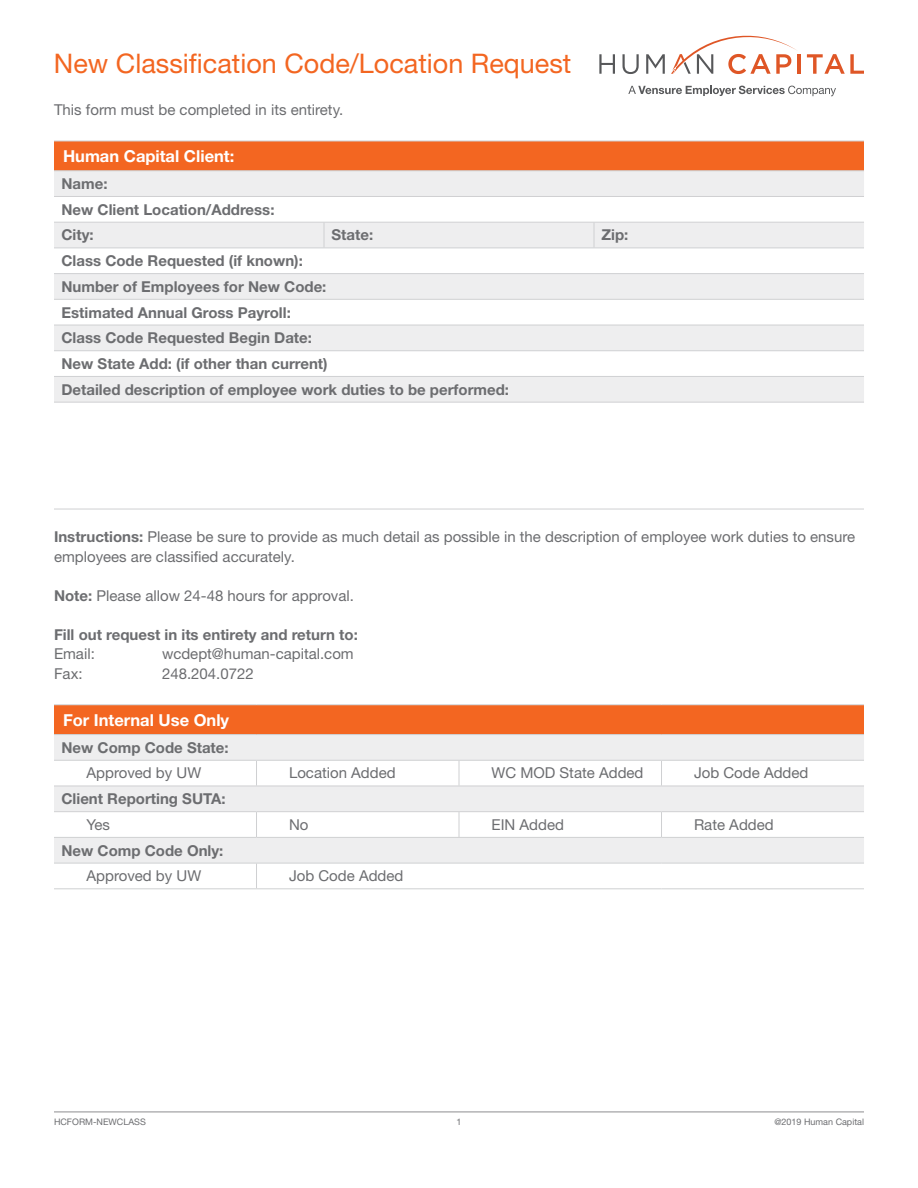
<style>
.page{position:relative;width:918px;height:1188px;background:#fff}
.page>*{position:absolute;margin:0;border:0;box-sizing:border-box;transform-origin:0 0}
.t1{font:27px "Helvetica Neue LT Std";color:#f36621}
.t2{font:700 16.5px "Helvetica Neue LT Std";color:#fff}
.t3{font:15px/19.5px "Helvetica Neue LT Std";color:#6c6d70}
.t4{font:700 15px/25.7px "Helvetica Neue LT Std";color:#6c6d70}
.t5{font:9px "Helvetica Neue LT Std";color:#6c6d70}
.s1{font-weight:700}
</style>
<div class="page">
<hr style="left:54px;top:1112px;width:810px;height:1px;background:#b2b3b7">
<svg style="left:628px;top:86px;width:208px;height:10px"></svg>
<svg style="left:599px;top:54px;width:16px;height:20px"></svg>
<svg style="left:622px;top:54px;width:17px;height:20px"></svg>
<svg style="left:646px;top:54px;width:19px;height:20px"></svg>
<hr style="left:797px;top:54px;width:4px;height:20px;background:#df5626">
<svg style="left:807px;top:54px;width:57px;height:20px"></svg>
<svg style="left:671px;top:36px;width:125px;height:38px"></svg>
<div style="left:54px;top:141px;width:810px;height:30px;background:#f36621"></div>
<div style="left:54px;top:171px;width:810px;height:25px;background:#eeeeef"></div>
<svg style="left:54px;top:221px;width:810px;height:288px"></svg>
<hr style="left:54px;top:141px;width:270px;height:1px;background:#cfd0d2">
<hr style="left:324px;top:141px;width:270px;height:1px;background:#cfd0d2">
<hr style="left:594px;top:141px;width:270px;height:1px;background:#cfd0d2">
<hr style="left:54px;top:170px;width:270px;height:1px;background:#cfd0d2">
<hr style="left:324px;top:170px;width:270px;height:1px;background:#cfd0d2">
<hr style="left:594px;top:170px;width:270px;height:1px;background:#cfd0d2">
<hr style="left:54px;top:196px;width:270px;height:1px;background:#cfd0d2">
<hr style="left:324px;top:196px;width:270px;height:1px;background:#cfd0d2">
<hr style="left:594px;top:196px;width:270px;height:1px;background:#cfd0d2">
<hr style="left:54px;top:222px;width:270px;height:1px;background:#cfd0d2">
<hr style="left:324px;top:222px;width:270px;height:1px;background:#cfd0d2">
<svg style="left:324px;top:223px;width:1px;height:25px"></svg>
<hr style="left:594px;top:222px;width:270px;height:1px;background:#cfd0d2">
<svg style="left:594px;top:223px;width:1px;height:25px"></svg>
<hr style="left:54px;top:248px;width:270px;height:1px;background:#cfd0d2">
<hr style="left:324px;top:248px;width:270px;height:1px;background:#cfd0d2">
<hr style="left:594px;top:248px;width:270px;height:1px;background:#cfd0d2">
<hr style="left:54px;top:273px;width:270px;height:1px;background:#cfd0d2">
<hr style="left:324px;top:273px;width:270px;height:1px;background:#cfd0d2">
<hr style="left:594px;top:273px;width:270px;height:1px;background:#cfd0d2">
<hr style="left:54px;top:299px;width:270px;height:1px;background:#cfd0d2">
<hr style="left:324px;top:299px;width:270px;height:1px;background:#cfd0d2">
<hr style="left:594px;top:299px;width:270px;height:1px;background:#cfd0d2">
<hr style="left:54px;top:325px;width:270px;height:1px;background:#cfd0d2">
<hr style="left:324px;top:325px;width:270px;height:1px;background:#cfd0d2">
<hr style="left:594px;top:325px;width:270px;height:1px;background:#cfd0d2">
<hr style="left:54px;top:350px;width:270px;height:1px;background:#cfd0d2">
<hr style="left:324px;top:350px;width:270px;height:1px;background:#cfd0d2">
<hr style="left:594px;top:350px;width:270px;height:1px;background:#cfd0d2">
<hr style="left:54px;top:376px;width:270px;height:1px;background:#cfd0d2">
<hr style="left:324px;top:376px;width:270px;height:1px;background:#cfd0d2">
<hr style="left:594px;top:376px;width:270px;height:1px;background:#cfd0d2">
<hr style="left:54px;top:402px;width:270px;height:1px;background:#cfd0d2">
<hr style="left:324px;top:402px;width:270px;height:1px;background:#cfd0d2">
<hr style="left:594px;top:402px;width:270px;height:1px;background:#cfd0d2">
<hr style="left:54px;top:509px;width:270px;height:1px;background:#cfd0d2">
<hr style="left:324px;top:509px;width:270px;height:1px;background:#cfd0d2">
<hr style="left:594px;top:509px;width:270px;height:1px;background:#cfd0d2">
<div style="left:54px;top:705px;width:810px;height:30px;background:#f36621"></div>
<div style="left:54px;top:735px;width:810px;height:25px;background:#eeeeef"></div>
<svg style="left:54px;top:761px;width:810px;height:102px;fill:#eeeeef"></svg>
<hr style="left:54px;top:704px;width:203px;height:1px;background:#cfd0d2">
<hr style="left:257px;top:704px;width:202px;height:1px;background:#cfd0d2">
<hr style="left:459px;top:704px;width:203px;height:1px;background:#cfd0d2">
<hr style="left:662px;top:704px;width:202px;height:1px;background:#cfd0d2">
<hr style="left:54px;top:734px;width:203px;height:1px;background:#cfd0d2">
<hr style="left:257px;top:734px;width:202px;height:1px;background:#cfd0d2">
<hr style="left:459px;top:734px;width:203px;height:1px;background:#cfd0d2">
<hr style="left:662px;top:734px;width:202px;height:1px;background:#cfd0d2">
<hr style="left:54px;top:760px;width:203px;height:1px;background:#cfd0d2">
<hr style="left:257px;top:760px;width:202px;height:1px;background:#cfd0d2">
<svg style="left:256px;top:761px;width:1px;height:25px"></svg>
<hr style="left:459px;top:760px;width:203px;height:1px;background:#cfd0d2">
<svg style="left:459px;top:761px;width:1px;height:25px"></svg>
<hr style="left:662px;top:760px;width:202px;height:1px;background:#cfd0d2">
<svg style="left:661px;top:761px;width:1px;height:25px"></svg>
<hr style="left:54px;top:786px;width:203px;height:1px;background:#cfd0d2">
<hr style="left:257px;top:786px;width:202px;height:1px;background:#cfd0d2">
<hr style="left:459px;top:786px;width:203px;height:1px;background:#cfd0d2">
<hr style="left:662px;top:786px;width:202px;height:1px;background:#cfd0d2">
<hr style="left:54px;top:811px;width:203px;height:1px;background:#cfd0d2">
<hr style="left:257px;top:811px;width:202px;height:1px;background:#cfd0d2">
<svg style="left:256px;top:812px;width:1px;height:25px"></svg>
<hr style="left:459px;top:811px;width:203px;height:1px;background:#cfd0d2">
<svg style="left:459px;top:812px;width:1px;height:25px"></svg>
<hr style="left:662px;top:811px;width:202px;height:1px;background:#cfd0d2">
<svg style="left:661px;top:812px;width:1px;height:25px"></svg>
<hr style="left:54px;top:837px;width:203px;height:1px;background:#cfd0d2">
<hr style="left:257px;top:837px;width:202px;height:1px;background:#cfd0d2">
<hr style="left:459px;top:837px;width:203px;height:1px;background:#cfd0d2">
<hr style="left:662px;top:837px;width:202px;height:1px;background:#cfd0d2">
<hr style="left:54px;top:863px;width:203px;height:1px;background:#cfd0d2">
<hr style="left:257px;top:863px;width:202px;height:1px;background:#cfd0d2">
<svg style="left:256px;top:864px;width:1px;height:24px"></svg>
<hr style="left:459px;top:863px;width:203px;height:1px;background:#cfd0d2">
<hr style="left:662px;top:863px;width:202px;height:1px;background:#cfd0d2">
<hr style="left:54px;top:888px;width:203px;height:1px;background:#cfd0d2">
<hr style="left:257px;top:888px;width:202px;height:1px;background:#cfd0d2">
<hr style="left:459px;top:888px;width:203px;height:1px;background:#cfd0d2">
<hr style="left:662px;top:888px;width:202px;height:1px;background:#cfd0d2">
<h1 class="t1" style="left:54px;top:47px;width:519px">New Classification Code/Location Request</h1>
<p class="t3" style="left:54px;top:100px;width:291px">This form must be completed in its entirety.</p>
<p class="t2" style="left:63px;top:146px;width:173px">Human Capital Client:</p>
<p class="t4" style="left:62px;top:170px;width:215px">Name:<br>New Client Location/Address:<br>City:</p>
<p class="t4" style="left:332px;top:222px;width:43px">State:</p>
<p class="t4" style="left:602px;top:222px;width:28px">Zip:</p>
<p class="t4" style="left:62px;top:248px;width:449px">Class Code Requested (if known):<br>Number of Employees for New Code:<br>Estimated Annual Gross Payroll:<br>Class Code Requested Begin Date:<br>New State Add: (if other than current)<br>Detailed description of employee work duties to be performed:</p>
<p class="t3" style="left:54px;top:527px;width:803px"><span class="s1">Instructions:</span> Please be sure to provide as much detail as possible in the description of employee work duties to ensure employees are classified accurately.</p>
<p class="t3" style="left:54px;top:586px;width:302px"><span class="s1">Note:</span> Please allow 24-48 hours for approval.</p>
<p class="t4" style="left:54px;top:621px;width:305px">Fill out request in its entirety and return to:</p>
<p class="t3" style="left:54px;top:644px;width:42px">Email:</p>
<p class="t3" style="left:162px;top:644px;width:193px">wcdept@human-capital.com</p>
<p class="t3" style="left:54px;top:664px;width:30px">Fax:</p>
<p class="t3" style="left:162px;top:664px;width:93px">248.204.0722</p>
<p class="t2" style="left:63px;top:709px;width:168px">For Internal Use Only</p>
<p class="t4" style="left:62px;top:734px;width:169px">New Comp Code State:</p>
<p class="t3" style="left:87px;top:763px;width:116px">Approved by UW</p>
<p class="t3" style="left:289px;top:763px;width:108px">Location Added</p>
<p class="t3" style="left:492px;top:763px;width:153px">WC MOD State Added</p>
<p class="t3" style="left:694px;top:763px;width:116px">Job Code Added</p>
<p class="t4" style="left:62px;top:786px;width:166px">Client Reporting SUTA:</p>
<p class="t3" style="left:87px;top:815px;width:25px">Yes</p>
<p class="t3" style="left:289px;top:815px;width:21px">No</p>
<p class="t3" style="left:492px;top:815px;width:74px">EIN Added</p>
<p class="t3" style="left:694px;top:815px;width:81px">Rate Added</p>
<p class="t4" style="left:62px;top:837px;width:163px">New Comp Code Only:</p>
<p class="t3" style="left:87px;top:866px;width:116px">Approved by UW</p>
<p class="t3" style="left:289px;top:866px;width:116px">Job Code Added</p>
<p class="t5" style="left:54px;top:1117px;width:93px">HCFORM-NEWCLASS</p>
<p class="t5" style="left:456px;top:1117px;width:7px">1</p>
<p class="t5" style="left:774px;top:1117px;width:91px">@2019 Human Capital</p>
</div>
